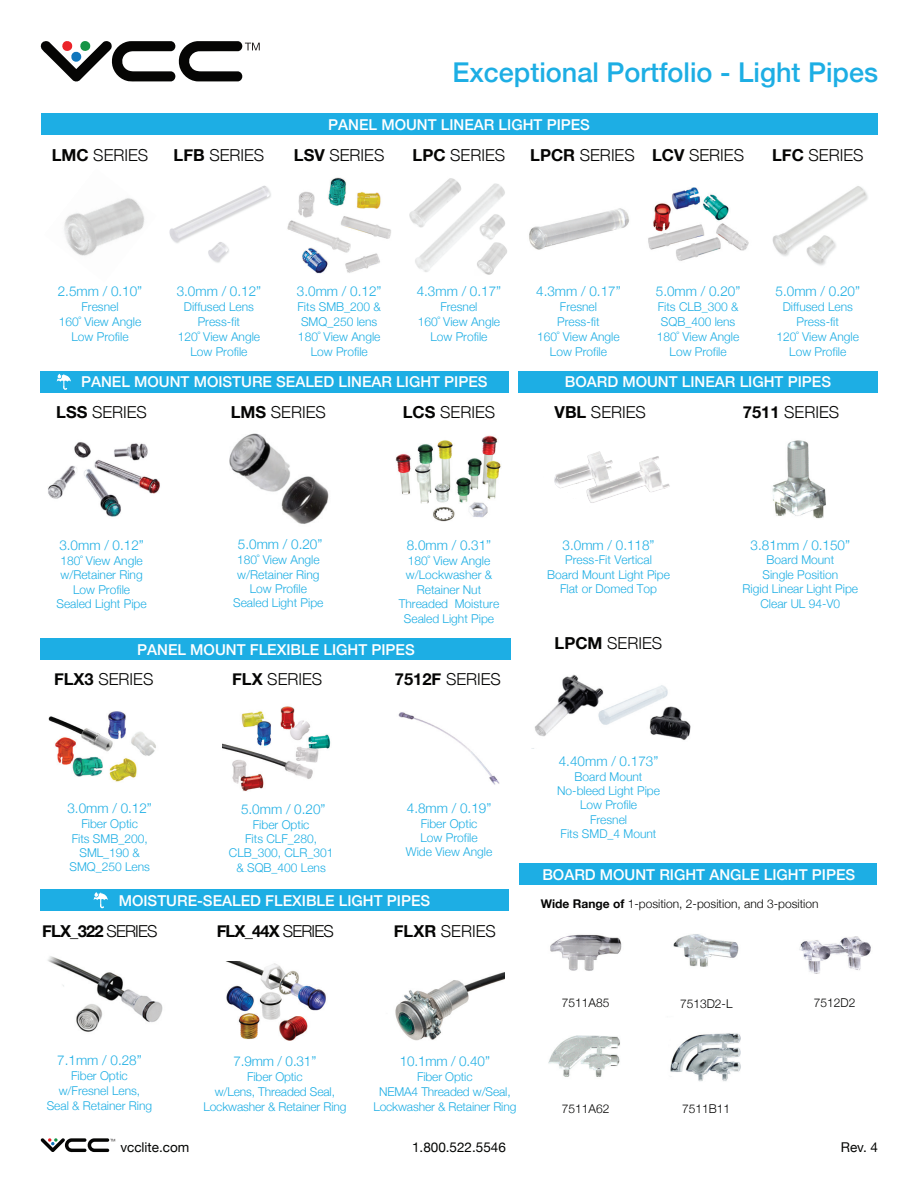
<style>
.page{position:relative;width:918px;height:1188px;background:#fff}
.page>*{position:absolute;margin:0;border:0;box-sizing:border-box;transform-origin:0 0}
.t1{font:500 27.3px "Helvetica Neue";color:#1daee4}
.t2{font:300 16.5px "Helvetica Neue";color:#050504}
.t3{font:700 16.5px "Helvetica Neue";letter-spacing:-.05em;color:#050504}
.t4{font:500 15px "Helvetica Neue";color:#fff}
.t5{font:300 13.65px "Helvetica Neue";color:#1daee4}
.t6{font:13.5px "Helvetica Neue";color:#040503}
.t7{font:300 12.15px/14.4px "Helvetica Neue";color:#1daee4;text-align:center}
.t8{font:300 12.15px "Helvetica Neue";color:#050504}
.t9{font:300 12px "Helvetica Neue";color:#050504}
.s1{font-weight:700}
.s2{font-weight:300}
</style>
<div class="page">
<img style="left:548px;top:1035px;width:72px;height:42px">
<img style="left:670px;top:1033px;width:71px;height:49px">
<svg style="left:41px;top:1138px;width:74px;height:14px"></svg>
<img style="left:673px;top:934px;width:66px;height:33px">
<img style="left:550px;top:934px;width:72px;height:37px">
<img style="left:799px;top:936px;width:72px;height:38px">
<img style="left:47px;top:956px;width:116px;height:76px">
<img style="left:531px;top:674px;width:160px;height:75px">
<img style="left:772px;top:440px;width:54px;height:79px">
<div style="left:40px;top:890px;width:469px;height:21px;background:#1daee4"></div>
<div style="left:519px;top:863px;width:358px;height:22px;background:#1daee4"></div>
<div style="left:40px;top:639px;width:471px;height:21px;background:#1daee4"></div>
<div style="left:518px;top:371px;width:360px;height:21px;background:#1daee4"></div>
<div style="left:41px;top:371px;width:468px;height:21px;background:#1daee4"></div>
<svg style="left:40px;top:41px;width:220px;height:41px"></svg>
<div style="left:41px;top:114px;width:837px;height:21px;background:#1daee4"></div>
<img style="left:169px;top:185px;width:102px;height:78px">
<img style="left:287px;top:177px;width:104px;height:97px">
<img style="left:409px;top:178px;width:98px;height:97px">
<img style="left:529px;top:208px;width:100px;height:42px">
<img style="left:772px;top:186px;width:96px;height:80px">
<img style="left:648px;top:187px;width:101px;height:74px">
<img style="left:64px;top:198px;width:81px;height:58px">
<img style="left:48px;top:442px;width:112px;height:75px">
<img style="left:396px;top:435px;width:105px;height:87px">
<img style="left:229px;top:433px;width:100px;height:91px">
<svg style="left:57px;top:374px;width:14px;height:16px"></svg>
<img style="left:398px;top:712px;width:102px;height:73px">
<img style="left:223px;top:706px;width:108px;height:85px">
<img style="left:49px;top:711px;width:107px;height:71px">
<img style="left:395px;top:972px;width:110px;height:69px">
<img style="left:226px;top:961px;width:100px;height:80px">
<svg style="left:94px;top:892px;width:14px;height:16px"></svg>
<img style="left:554px;top:451px;width:116px;height:52px">
<h1 class="t1" style="left:452px;top:50px;width:427px">Exceptional Portfolio - Light Pipes</h1>
<p class="t4" style="left:328px;top:112px;width:263px">PANEL MOUNT LINEAR LIGHT PIPES</p>
<h2 class="t2" style="left:52px;top:142px;width:98px"><span class="s1">LMC</span> SERIES</h2>
<h2 class="t2" style="left:174px;top:142px;width:92px"><span class="s1">LFB</span> SERIES</h2>
<h2 class="t2" style="left:294px;top:142px;width:92px"><span class="s1">LSV</span> SERIES</h2>
<h2 class="t2" style="left:413px;top:142px;width:94px"><span class="s1">LPC</span> SERIES</h2>
<h2 class="t2" style="left:530px;top:142px;width:215px"><span class="s1">LPCR</span> SERIES <span class="s1">LCV</span> SERIES</h2>
<h2 class="t2" style="left:772px;top:142px;width:93px"><span class="s1">LFC</span> SERIES</h2>
<p class="t5" style="left:58px;top:280px;width:86px">2.5mm / 0.10”</p>
<p class="t7" style="left:59px;top:298px;width:84px;line-height:15px">Fresnel<br>160˚ View Angle<br>Low Profile</p>
<p class="t5" style="left:177px;top:280px;width:86px">3.0mm / 0.12”</p>
<p class="t7" style="left:178px;top:298px;width:84px;line-height:15px">Diffused Lens<br>Press-fit<br>120˚ View Angle<br>Low Profile</p>
<p class="t5" style="left:297px;top:280px;width:86px">3.0mm / 0.12”</p>
<p class="t7" style="left:298px;top:298px;width:85px;line-height:15px">Fits SMB_200 &amp;<br>SMQ_250 lens<br>180˚ View Angle<br>Low Profile</p>
<p class="t5" style="left:417px;top:280px;width:86px">4.3mm / 0.17”</p>
<p class="t7" style="left:418px;top:298px;width:84px;line-height:15px">Fresnel<br>160˚ View Angle<br>Low Profile</p>
<p class="t5" style="left:536px;top:280px;width:86px">4.3mm / 0.17”</p>
<p class="t7" style="left:537px;top:298px;width:84px;line-height:15px">Fresnel<br>Press-fit<br>160˚ View Angle<br>Low Profile</p>
<p class="t5" style="left:656px;top:280px;width:86px">5.0mm / 0.20”</p>
<p class="t7" style="left:657px;top:298px;width:84px;line-height:15px">Fits CLB_300 &amp;<br>SQB_400 lens<br>180˚ View Angle<br>Low Profile</p>
<p class="t5" style="left:776px;top:280px;width:86px">5.0mm / 0.20”</p>
<p class="t7" style="left:777px;top:298px;width:84px;line-height:15px">Diffused Lens<br>Press-fit<br>120˚ View Angle<br>Low Profile</p>
<p class="t4" style="left:81px;top:369px;width:408px">PANEL MOUNT MOISTURE SEALED LINEAR LIGHT PIPES</p>
<p class="t4" style="left:565px;top:370px;width:268px">BOARD MOUNT LINEAR LIGHT PIPES</p>
<h2 class="t2" style="left:56px;top:399px;width:92px"><span class="s1">LSS</span> SERIES</h2>
<h2 class="t2" style="left:231px;top:399px;width:97px"><span class="s1">LMS</span> SERIES</h2>
<h2 class="t2" style="left:403px;top:399px;width:94px"><span class="s1">LCS</span> SERIES</h2>
<h2 class="t2" style="left:555px;top:399px;width:93px"><span class="s1">VBL</span> SERIES</h2>
<h2 class="t2" style="left:743px;top:399px;width:98px"><span class="s1">7511</span> SERIES</h2>
<p class="t5" style="left:59px;top:534px;width:86px">3.0mm / 0.12”</p>
<p class="t7" style="left:57px;top:553px;width:92px">180˚ View Angle w/Retainer Ring<br>Low Profile<br>Sealed Light Pipe</p>
<p class="t5" style="left:238px;top:533px;width:86px">5.0mm / 0.20”</p>
<p class="t7" style="left:233px;top:552px;width:92px">180˚ View Angle w/Retainer Ring<br>Low Profile<br>Sealed Light Pipe</p>
<p class="t5" style="left:407px;top:534px;width:86px">8.0mm / 0.31”</p>
<p class="t7" style="left:399px;top:553px;width:102px">180˚ View Angle w/Lockwasher &amp;<br>Retainer Nut<br>Threaded Moisture<br>Sealed Light Pipe</p>
<p class="t4" style="left:137px;top:637px;width:279px">PANEL MOUNT FLEXIBLE LIGHT PIPES</p>
<h2 class="t2" style="left:395px;top:666px;width:108px"><span class="s1">7512F</span> SERIES</h2>
<h2 class="t2" style="left:54px;top:666px;width:101px"><span class="s1">FLX3</span> SERIES</h2>
<h2 class="t2" style="left:232px;top:666px;width:92px"><span class="s1">FLX</span> SERIES</h2>
<p class="t5" style="left:563px;top:534px;width:94px">3.0mm / 0.118”</p>
<p class="t7" style="left:547px;top:552px;width:124px">Press-Fit Vertical<br>Board Mount Light Pipe<br>Flat or Domed Top</p>
<h2 class="t2" style="left:555px;top:630px;width:109px"><span class="s1">LPCM</span> SERIES</h2>
<p class="t5" style="left:751px;top:534px;width:101px">3.81mm / 0.150”</p>
<p class="t7" style="left:743px;top:552px;width:117px">Board Mount<br>Single Position<br>Rigid Linear Light Pipe<br>Clear UL 94-V0</p>
<p class="t5" style="left:67px;top:797px;width:86px">3.0mm / 0.12”</p>
<p class="t7" style="left:69px;top:816px;width:82px">Fiber Optic<br>Fits SMB_200,<br>SML_190 &amp;<br>SMQ_250 Lens</p>
<p class="t5" style="left:241px;top:798px;width:86px">5.0mm / 0.20”</p>
<p class="t7" style="left:229px;top:816px;width:106px">Fiber Optic<br>Fits CLF_280,<br>CLB_300, CLR_301 &amp; SQB_400 Lens</p>
<p class="t5" style="left:407px;top:797px;width:86px">4.8mm / 0.19”</p>
<p class="t7" style="left:406px;top:815px;width:88px">Fiber Optic<br>Low Profile<br>Wide View Angle</p>
<p class="t4" style="left:119px;top:888px;width:313px">MOISTURE-SEALED FLEXIBLE LIGHT PIPES</p>
<h2 class="t3" style="left:42px;top:918px;width:117px">FLX_322 <span class="s2">SERIES</span></h2>
<h2 class="t3" style="left:217px;top:918px;width:119px">FLX_44X <span class="s2">SERIES</span></h2>
<h2 class="t2" style="left:394px;top:918px;width:104px"><span class="s1">FLXR</span> SERIES</h2>
<p class="t5" style="left:57px;top:1050px;width:86px">7.1mm / 0.28”</p>
<p class="t7" style="left:47px;top:1068px;width:107px;line-height:15px">Fiber Optic w/Fresnel Lens,<br>Seal &amp; Retainer Ring</p>
<p class="t5" style="left:233px;top:1050px;width:84px">7.9mm / 0.31”</p>
<p class="t7" style="left:203px;top:1068px;width:145px;line-height:15px">Fiber Optic<br>w/Lens, Threaded Seal,<br>Lockwasher &amp; Retainer Ring</p>
<p class="t5" style="left:400px;top:1050px;width:92px">10.1mm / 0.40”</p>
<p class="t7" style="left:373px;top:1068px;width:145px;line-height:15px">Fiber Optic<br>NEMA4 Threaded w/Seal,<br>Lockwasher &amp; Retainer Ring</p>
<p class="t5" style="left:559px;top:750px;width:101px">4.40mm / 0.173”</p>
<p class="t7" style="left:557px;top:768px;width:104px">Board Mount<br>No-bleed Light Pipe<br>Low Profile<br>Fresnel<br>Fits SMD_4 Mount</p>
<p class="t4" style="left:542px;top:862px;width:314px">BOARD MOUNT RIGHT ANGLE LIGHT PIPES</p>
<p class="t9" style="left:541px;top:894px;width:279px"><span class="s1">Wide Range of</span> 1-position, 2-position, and 3-position</p>
<p class="t8" style="left:562px;top:993px;width:49px">7511A85</p>
<p class="t8" style="left:562px;top:1099px;width:49px">7511A62</p>
<p class="t8" style="left:680px;top:993px;width:54px">7513D2-L</p>
<p class="t8" style="left:814px;top:993px;width:43px">7512D2</p>
<p class="t8" style="left:682px;top:1098px;width:50px">7511B11</p>
<p class="t6" style="left:120px;top:1137px;width:71px">vcclite.com</p>
<p class="t6" style="left:412px;top:1137px;width:95px">1.800.522.5546</p>
<p class="t6" style="left:841px;top:1137px;width:39px">Rev. 4</p>
</div>
